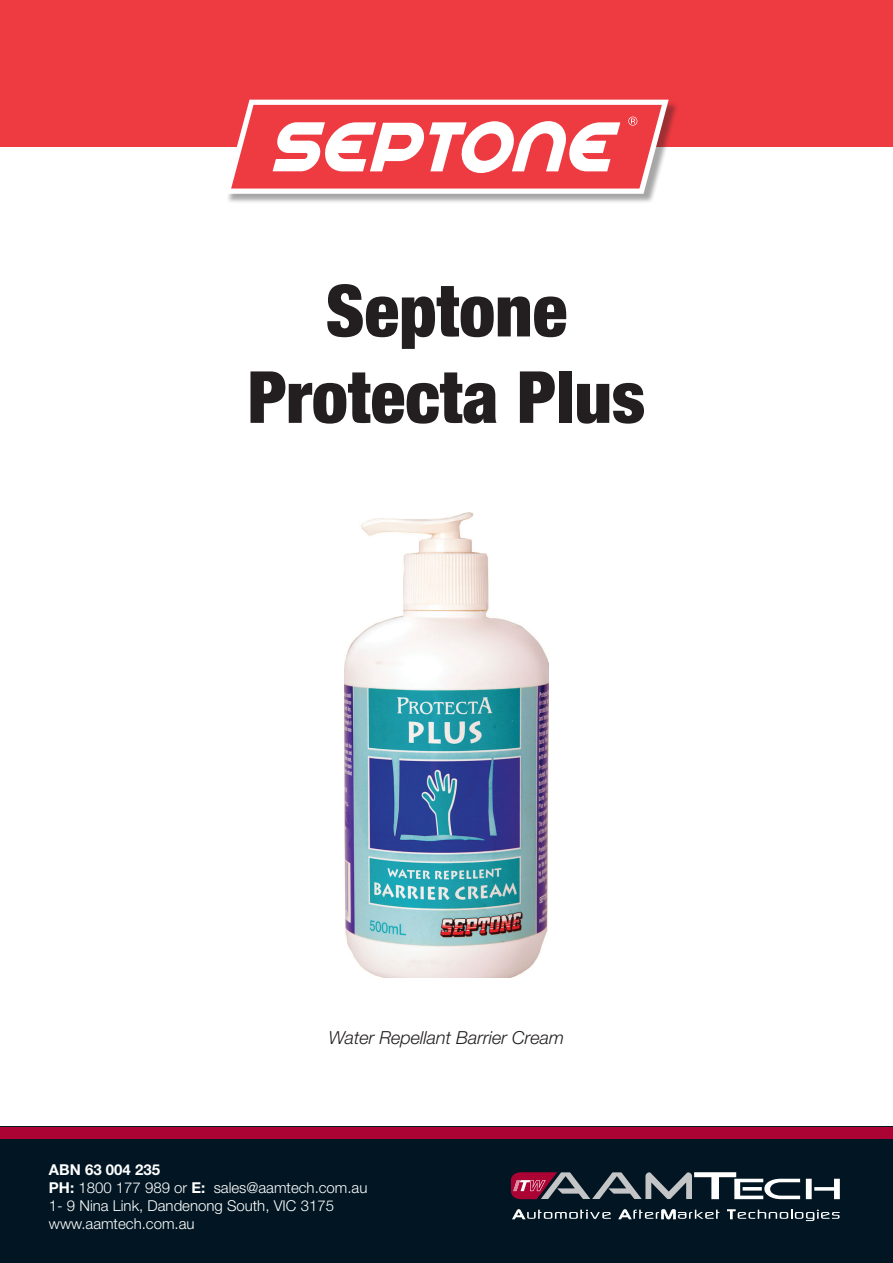
<style>
.page{position:relative;width:893px;height:1263px;background:#fff}
.page>*{position:absolute;margin:0;border:0;box-sizing:border-box;transform-origin:0 0}
.t1{font:900 condensed 72px/86.4px "Helvetica Neue";color:#231f20;text-align:center}
.t2{font:italic 300 18px "Helvetica Neue LT Std";color:#231f20}
.t3{font:300 15px/18px "Helvetica Neue LT Std";color:#fff}
.s1{font-weight:700}
</style>
<div class="page">
<div style="left:0;top:1127px;width:893px;height:136px;background:#011622"></div>
<div style="left:0;top:1127px;width:893px;height:12px;background:#ab0333"></div>
<div style="left:0;top:0;width:893px;height:147px;background:#ee3a41"></div>
<div style="left:226px;top:101px;width:453px;height:103px;background:#231f20;opacity:.4"></div>
<svg style="left:226px;top:100px;width:443px;height:94px"></svg>
<svg style="left:806px;top:1179px;width:34px;height:20px"></svg>
<svg style="left:511px;top:1172px;width:289px;height:27px"></svg>
<svg style="left:512px;top:1209px;width:99px;height:10px"></svg>
<svg style="left:618px;top:1209px;width:101px;height:10px"></svg>
<svg style="left:727px;top:1209px;width:113px;height:12px"></svg>
<img style="left:344px;top:512px;width:205px;height:465px">
<h1 class="t1" style="left:248px;top:264px;width:399px">Septone<br>Protecta Plus</h1>
<p class="t2" style="left:329px;top:1027px;width:237px">Water Repellant Barrier Cream</p>
<p class="t3" style="left:49px;top:1160px;width:320px"><span class="s1">ABN 63 004 235<br>PH:</span> 1800 177 989 or <span class="s1">E:</span> sales@aamtech.com.au<br>1- 9 Nina Link, Dandenong South, VIC 3175 www.aamtech.com.au</p>
</div>
